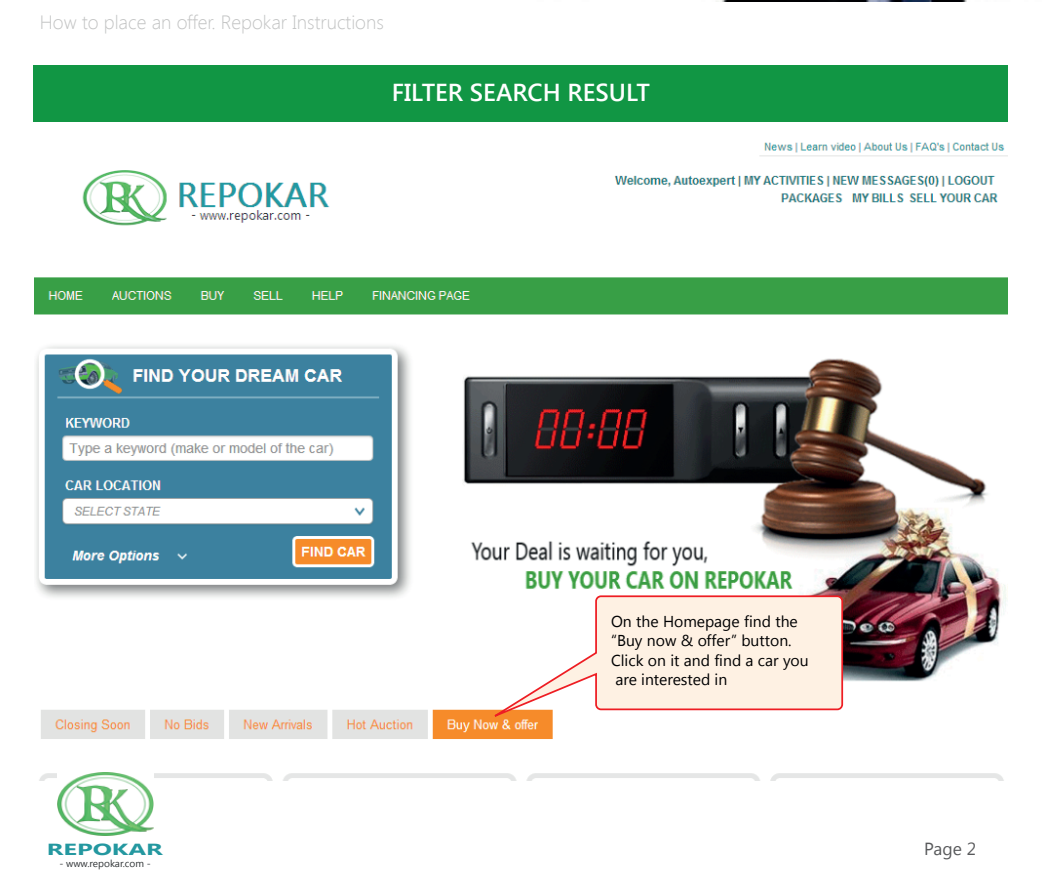
<style>
.page{position:relative;width:1042px;height:893px;background:#fff}
.page>*{position:absolute;margin:0;border:0;box-sizing:border-box;transform-origin:0 0}
.t1{font:600 24.5px "Segoe UI";color:#fff}
.t2{font:300 19.25px "Segoe UI";color:#c2c3c3}
.t3{font:17.5px "Segoe UI";color:#58595b}
.t4{font:700 16.1px "Segoe UI";color:#2498a0;scale:1.58 1}
.t5{font:15.75px/19.2px "Segoe UI";color:#000001}
.t6{font:9.97px "Segoe UI";color:#313537}
</style>
<div class="page">
<img style="left:34px;top:142px;width:973px;height:638px">
<img style="left:57px;top:773px;width:96px;height:63px">
<div style="left:34px;top:66px;width:974px;height:56px;background:#119644"></div>
<svg style="left:476px;top:594px;width:368px;height:132px"></svg>
<img style="left:722px;top:0;width:245px;height:1px">
<p class="t2" style="left:40px;top:9px;width:345px">How to place an offer. Repokar Instructions</p>
<h1 class="t1" style="left:392px;top:75px;width:260px">FILTER SEARCH RESULT</h1>
<p class="t4" style="left:47px;top:838px;width:75px">REPOKAR</p>
<p class="t6" style="left:59px;top:857px;width:93px">- www.repokar.com -</p>
<p class="t5" style="left:611px;top:611px;width:199px">On the Homepage find the “Buy now &amp; offer” button.<br>Click on it and find a car you are interested in</p>
<p class="t3" style="left:924px;top:837px;width:53px">Page 2</p>
</div>
